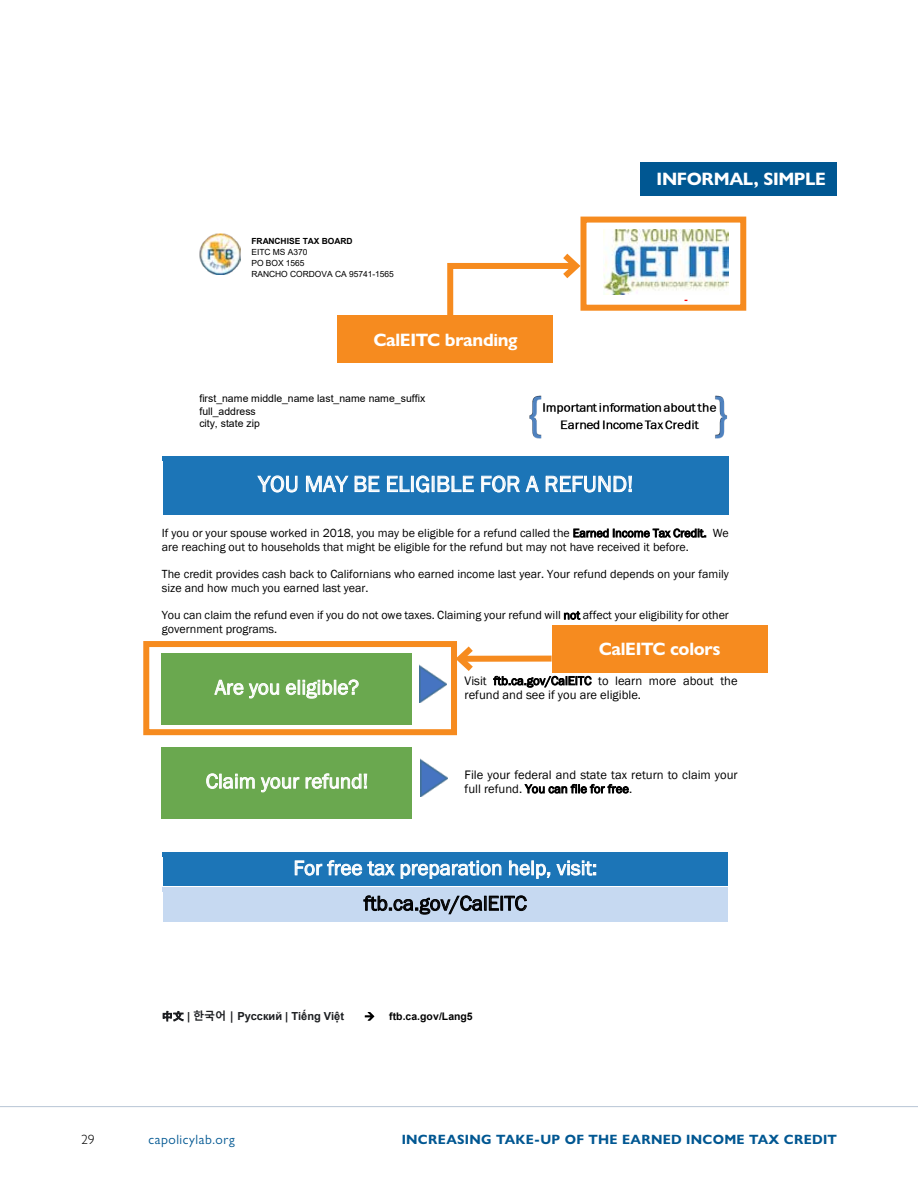
<style>
.page{position:relative;width:918px;height:1188px;background:#fff}
.page>*{position:absolute;margin:0;border:0;box-sizing:border-box;transform-origin:0 0}
.t1{font:23.1px "Franklin Gothic";color:#fff}
.t2{font:21px "Franklin Gothic";color:#fff}
.t3{font:21px "Franklin Gothic";color:#000}
.t4{font:700 18px "Gill Sans Nova";letter-spacing:-.02em;color:#fff}
.t5{font:700 13.5px "Gill Sans Nova";letter-spacing:.02em;color:#005792}
.t6{font:13.5px "Gill Sans Nova";letter-spacing:.04em;color:#005792}
.t7{font:300 13.5px "Gill Sans Nova";color:#000}
.t8{font:12.6px/14.4px "Franklin Gothic";color:#000}
.t9{font:12.15px/13.6px "Franklin Gothic";color:#000}
.t10{font:700 11.1px "Arial";color:#1c1e21}
.t11{font:10.5px/12.6px "Arial";color:#000}
.t12{font:700 10.5px "Arial";letter-spacing:.005em;color:#000}
.t13{font:700 10.5px "Arial";color:#f00}
.t14{font:8.4px/11.1px "Arial";letter-spacing:-.005em;color:#000}
.t15{font:700 8.4px "Arial";letter-spacing:-.005em;color:#000}
.s1{font-family:"MS Gothic";font-weight:400}
.s2{font-family:"Malgun Gothic"}
</style>
<div class="page">
<div style="left:162px;top:456px;width:567px;height:59px;background:#1c75b7"></div>
<div style="left:162px;top:653px;width:250px;height:72px;background:#6aa84f"></div>
<div style="left:162px;top:747px;width:250px;height:71px;background:#6aa84f"></div>
<div style="left:167px;top:858px;width:557px;height:23px;background:#1c75b7"></div>
<div style="left:162px;top:852px;width:566px;height:6px;background:#1c75b7"></div>
<div style="left:162px;top:881px;width:567px;height:6px;background:#1c75b7"></div>
<div style="left:167px;top:893px;width:557px;height:24px;background:#c6d9f1"></div>
<div style="left:162px;top:888px;width:566px;height:5px;background:#c6d9f1"></div>
<div style="left:162px;top:917px;width:567px;height:5px;background:#c6d9f1"></div>
<img style="left:199px;top:233px;width:42px;height:42px">
<img style="left:420px;top:665px;width:26px;height:37px">
<img style="left:420px;top:759px;width:27px;height:37px">
<img style="left:604px;top:229px;width:124px;height:65px">
<img style="left:529px;top:395px;width:199px;height:44px">
<div style="left:640px;top:162px;width:197px;height:34px;background:#005792"></div>
<div style="left:338px;top:315px;width:216px;height:48px;background:#f68b1f"></div>
<div style="left:552px;top:625px;width:216px;height:47px;background:#f68b1f"></div>
<div style="left:143px;top:641px;width:314px;height:94px;border:6px solid #f68b1f"></div>
<div style="left:460px;top:656px;width:92px;height:6px;background:#f68b1f"></div>
<svg style="left:451px;top:641px;width:28px;height:36px"></svg>
<svg style="left:447px;top:253px;width:133px;height:82px"></svg>
<div style="left:580px;top:217px;width:166px;height:94px;border:6px solid #f68b1f"></div>
<hr style="left:0;top:1106px;width:918px;height:1px;background:#b8c6d6">
<p class="t7" style="left:81px;top:1131px;width:15px">29</p>
<p class="t15" style="left:251px;top:235px;width:103px">FRANCHISE TAX BOARD</p>
<p class="t14" style="left:251px;top:246px;width:144px">EITC MS A370<br>PO BOX 1565<br>RANCHO CORDOVA CA 95741-1565</p>
<h3 class="t4" style="left:373px;top:328px;width:146px">CalEITC branding</h3>
<p class="t11" style="left:199px;top:392px;width:227px">first_name middle_name last_name name_suffix full_address<br>city, state zip</p>
<h3 class="t4" style="left:657px;top:168px;width:171px">INFORMAL, SIMPLE</h3>
<p class="t13" style="left:684px;top:292px;width:5px">-</p>
<h1 class="t1" style="left:258px;top:470px;width:376px">YOU MAY BE ELIGIBLE FOR A REFUND!</h1>
<p class="t9" style="left:162px;top:526px;width:569px">If you or your spouse worked in 2018, you may be eligible for a refund called the Earned Income Tax Credit. We are reaching out to households that might be eligible for the refund but may not have received it before.</p>
<p class="t9" style="left:162px;top:568px;width:569px">The credit provides cash back to Californians who earned income last year. Your refund depends on your family size and how much you earned last year.</p>
<p class="t9" style="left:162px;top:609px;width:569px">You can claim the refund even if you do not owe taxes. Claiming your refund will not affect your eligibility for other government programs.</p>
<h3 class="t4" style="left:599px;top:638px;width:123px">CalEITC colors</h3>
<h2 class="t2" style="left:215px;top:674px;width:146px">Are you eligible?</h2>
<p class="t8" style="left:465px;top:674px;width:275px">Visit ftb.ca.gov/CalEITC to learn more about the refund and see if you are eligible.</p>
<h2 class="t2" style="left:206px;top:768px;width:164px">Claim your refund!</h2>
<p class="t8" style="left:465px;top:768px;width:275px">File your federal and state tax return to claim your full refund. You can file for free.</p>
<h2 class="t2" style="left:293px;top:855px;width:305px">For free tax preparation help, visit:</h2>
<h2 class="t3" style="left:364px;top:890px;width:165px">ftb.ca.gov/CalEITC</h2>
<p class="t10" style="left:162px;top:1008px;width:184px"><span class="s1">中文</span> | <span class="s2">한국어 |</span> Русский | Tiếng Việt</p>
<p class="t12" style="left:364px;top:1009px;width:110px">→ ftb.ca.gov/Lang5</p>
<p class="t6" style="left:149px;top:1131px;width:88px">capolicylab.org</p>
<p class="t5" style="left:402px;top:1131px;width:437px">INCREASING TAKE-UP OF THE EARNED INCOME TAX CREDIT</p>
</div>
